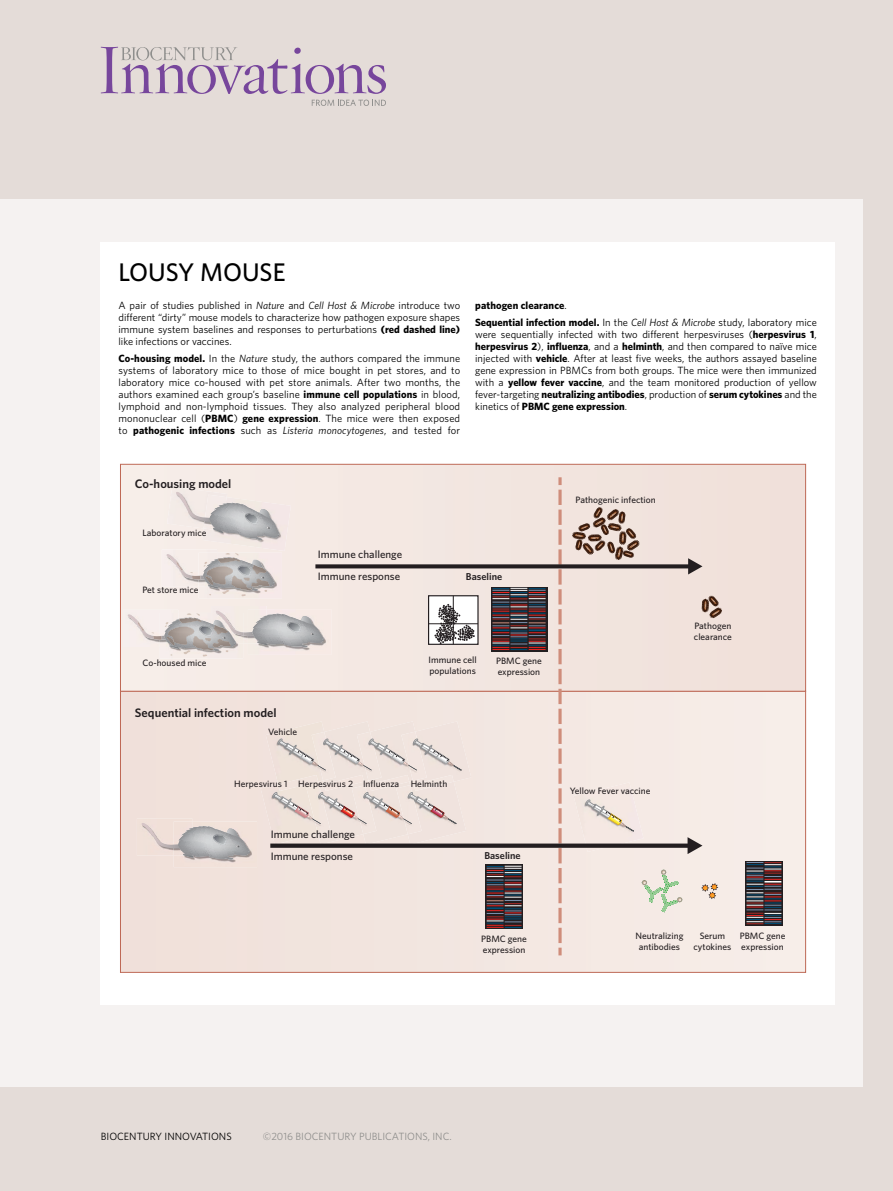
<style>
.page{position:relative;width:893px;height:1191px;background:#e4dcd8}
.page>*{position:absolute;margin:0;border:0;box-sizing:border-box;transform-origin:0 0}
.title-sidebar-chart{font:500 25.5px "Whitney";color:#000}
.t1{font:600 12.3px "Whitney";color:#231e20}
.t2{font:500 10.8px/22px "Whitney";color:#231e20}
.chart_body_text{font:10.5px/12px "Whitney";color:#000;text-align:justify}
.t3{font:10.5px "Whitney";color:#8f8f8d}
.chart_body_text-2{font:700 10.5px "Whitney";letter-spacing:.01em;color:#000}
.t4{font:600 10.05px "Whitney";color:#231e20}
.t5{font:500 9.3px/11.1px "Whitney";color:#231e20}
.s1{font-style:italic}
.s2{font-weight:700}
.s3{font-weight:400}
</style>
<div class="page">
<div style="left:0;top:199px;width:863px;height:887px;background:#f5f2f1"></div>
<svg style="left:101px;top:47px;width:285px;height:47px"></svg>
<svg style="left:312px;top:100px;width:74px;height:6px"></svg>
<div style="left:101px;top:452px;width:734px;height:553px;background:#fff"></div>
<div style="left:100px;top:242px;width:735px;height:210px;background:#fff"></div>
<div style="left:122px;top:693px;width:682px;height:277px;background:#f3e7e2"></div>
<div style="left:122px;top:466px;width:682px;height:223px;background:#f2e6e0"></div>
<div style="left:120px;top:464px;width:686px;height:227px;border:1px solid #be6956"></div>
<svg style="left:558px;top:477px;width:4px;height:478px;background:#dcaea1"></svg>
<img style="left:266px;top:609px;width:65px;height:46px">
<img style="left:277px;top:614px;width:47px;height:32px">
<img style="left:211px;top:606px;width:55px;height:4px">
<img style="left:248px;top:609px;width:18px;height:1px">
<svg style="left:288px;top:616px;width:26px;height:19px"></svg>
<img style="left:174px;top:821px;width:83px;height:46px">
<img style="left:203px;top:826px;width:47px;height:32px">
<img style="left:137px;top:818px;width:55px;height:37px">
<img style="left:174px;top:821px;width:18px;height:2px">
<img style="left:212px;top:834px;width:2px;height:10px">
<svg style="left:141px;top:823px;width:62px;height:35px;background:#d6cbc8"></svg>
<svg style="left:214px;top:828px;width:26px;height:19px"></svg>
<div style="left:202px;top:497px;width:89px;height:54px;background:#f4eae6"></div>
<img style="left:226px;top:503px;width:54px;height:34px">
<img style="left:167px;top:486px;width:60px;height:42px">
<img style="left:204px;top:522px;width:23px;height:8px">
<img style="left:210px;top:522px;width:13px;height:2px">
<svg style="left:175px;top:492px;width:58px;height:30px;background:#ded8d6"></svg>
<svg style="left:213px;top:528px;width:10px;height:5px"></svg>
<svg style="left:246px;top:509px;width:25px;height:20px"></svg>
<img style="left:199px;top:552px;width:83px;height:46px">
<img style="left:267px;top:557px;width:8px;height:32px">
<img style="left:162px;top:549px;width:55px;height:38px">
<img style="left:199px;top:552px;width:18px;height:1px">
<img style="left:267px;top:578px;width:3px;height:9px">
<svg style="left:168px;top:553px;width:99px;height:43px;background:#d1cac7"></svg>
<img style="left:160px;top:656px;width:83px;height:2px">
<img style="left:123px;top:610px;width:4px;height:37px">
<svg style="left:127px;top:610px;width:150px;height:46px;background:#d5cfcc"></svg>
<svg style="left:702px;top:596px;width:20px;height:22px"></svg>
<svg style="left:572px;top:507px;width:67px;height:52px;background:#b8a399"></svg>
<div style="left:261px;top:781px;width:102px;height:63px;background:#efe3dd"></div>
<img style="left:306px;top:785px;width:25px;height:49px">
<img style="left:363px;top:784px;width:45px;height:59px">
<img style="left:352px;top:785px;width:24px;height:49px">
<img style="left:408px;top:784px;width:58px;height:59px">
<img style="left:396px;top:785px;width:26px;height:49px">
<svg style="left:271px;top:791px;width:189px;height:34px;background:#e2d3ce"></svg>
<div style="left:266px;top:721px;width:102px;height:63px;background:#efe3dd"></div>
<img style="left:278px;top:775px;width:40px;height:16px">
<img style="left:324px;top:775px;width:40px;height:16px">
<img style="left:312px;top:732px;width:24px;height:48px">
<img style="left:368px;top:721px;width:45px;height:63px">
<img style="left:369px;top:775px;width:40px;height:16px">
<img style="left:357px;top:732px;width:25px;height:48px">
<img style="left:413px;top:721px;width:58px;height:63px">
<img style="left:414px;top:775px;width:40px;height:16px">
<img style="left:401px;top:731px;width:26px;height:50px">
<svg style="left:276px;top:738px;width:189px;height:34px;background:#e1d7d2"></svg>
<div style="left:574px;top:782px;width:69px;height:70px;background:#f5e8e3"></div>
<svg style="left:584px;top:799px;width:53px;height:34px;background:#e8dcd3"></svg>
<svg style="left:745px;top:860px;width:38px;height:65px"></svg>
<svg style="left:746px;top:862px;width:35px;height:62px;background:#51454d"></svg>
<svg style="left:485px;top:864px;width:38px;height:65px"></svg>
<svg style="left:487px;top:866px;width:34px;height:62px;background:#503e46"></svg>
<svg style="left:491px;top:586px;width:56px;height:65px"></svg>
<svg style="left:492px;top:588px;width:54px;height:62px;background:#503b42"></svg>
<svg style="left:701px;top:883px;width:17px;height:16px"></svg>
<svg style="left:642px;top:869px;width:41px;height:44px;background:#dee1d1"></svg>
<div style="left:429px;top:596px;width:49px;height:48px;background:#fff"></div>
<div style="left:428px;top:595px;width:51px;height:50px;border:1px solid #231e20"></div>
<hr style="left:429px;top:623px;width:49px;height:1px;background:#231e20">
<hr style="left:453px;top:596px;width:1px;height:48px;background:#231e20">
<svg style="left:434px;top:604px;width:41px;height:40px"></svg>
<svg style="left:315px;top:564px;width:373px;height:4px"></svg>
<svg style="left:688px;top:558px;width:14px;height:16px"></svg>
<div style="left:270px;top:843px;width:420px;height:5px;background:#231e20"></div>
<svg style="left:688px;top:837px;width:14px;height:17px"></svg>
<p class="title-sidebar-chart" style="left:118px;top:255px;width:169px">LOUSY MOUSE</p>
<p class="chart_body_text" style="left:118px;top:299px;width:343px">A pair of studies published in <span class="s1">Nature</span> and <span class="s1">Cell Host &amp; Microbe</span> introduce two different “dirty” mouse models to characterize how pathogen exposure shapes immune system baselines and responses to perturbations <span class="s2">(red dashed line) </span>like infections or vaccines.</p>
<p class="chart_body_text" style="left:118px;top:352px;width:343px"><span class="s2">Co-housing model.</span> In the <span class="s1">Nature</span> study, the authors compared the immune systems of laboratory mice to those of mice bought in pet stores, and to laboratory mice co-housed with pet store animals. After two months, the authors examined each group’s baseline <span class="s2">immune cell populations</span> in blood, lymphoid and non-lymphoid tissues. They also analyzed peripheral blood mononuclear cell (<span class="s2">PBMC</span>) <span class="s2">gene expression</span>. The mice were then exposed to <span class="s2">pathogenic infections</span> such as <span class="s1">Listeria monocytogenes</span>, and tested for</p>
<p class="chart_body_text-2" style="left:475px;top:299px;width:93px">pathogen clearance<span class="s3">.</span></p>
<p class="chart_body_text" style="left:475px;top:316px;width:343px"><span class="s2">Sequential infection model.</span> In the <span class="s1">Cell Host &amp; Microbe</span> study, laboratory mice were sequentially infected with two different herpesviruses (<span class="s2">herpesvirus 1</span>, <span class="s2">herpesvirus 2</span>), <span class="s2">influenza</span>, and a <span class="s2">helminth</span>, and then compared to naïve mice injected with <span class="s2">vehicle</span>. After at least five weeks, the authors assayed baseline gene expression in PBMCs from both groups. The mice were then immunized with a <span class="s2">yellow fever vaccine</span>, and the team monitored production of yellow fever-targeting <span class="s2">neutralizing antibodies</span>, production of <span class="s2">serum cytokines</span> and the kinetics of <span class="s2">PBMC gene expression</span>.</p>
<p class="t1" style="left:135px;top:475px;width:98px">Co-housing model</p>
<p class="t5" style="left:143px;top:527px;width:66px">Laboratory mice</p>
<p class="t5" style="left:576px;top:494px;width:82px">Pathogenic infection</p>
<p class="t5" style="left:143px;top:584px;width:57px">Pet store mice</p>
<p class="t2" style="left:318px;top:543px;width:86px">Immune challenge<br>Immune response</p>
<p class="t5" style="left:143px;top:657px;width:65px">Co-housed mice</p>
<p class="t1" style="left:135px;top:705px;width:143px">Sequential infection model</p>
<p class="t5" style="left:268px;top:725px;width:31px">Vehicle</p>
<p class="t4" style="left:466px;top:570px;width:38px">Baseline</p>
<p class="t5" style="left:429px;top:654px;width:50px">Immune cell populations</p>
<p class="t5" style="left:496px;top:654px;width:47px">PBMC gene expression</p>
<p class="t5" style="left:234px;top:778px;width:55px">Herpesvirus 1</p>
<p class="t5" style="left:298px;top:778px;width:56px">Herpesvirus 2</p>
<p class="t5" style="left:363px;top:778px;width:86px">Influenza Helminth</p>
<p class="t2" style="left:271px;top:823px;width:86px">Immune challenge</p>
<p class="t2" style="left:271px;top:845px;width:84px">Immune response</p>
<p class="t4" style="left:484px;top:848px;width:38px">Baseline</p>
<p class="t5" style="left:481px;top:933px;width:47px">PBMC gene expression</p>
<p class="t5" style="left:694px;top:619px;width:39px">Pathogen clearance</p>
<p class="t5" style="left:570px;top:785px;width:82px">Yellow Fever vaccine</p>
<p class="t5" style="left:635px;top:929px;width:50px;text-align:center">Neutralizing antibodies</p>
<p class="t5" style="left:694px;top:929px;width:39px;text-align:center">Serum cytokines</p>
<p class="t5" style="left:740px;top:930px;width:47px">PBMC gene expression</p>
<p class="chart_body_text" style="left:101px;top:1130px;width:132px">BIOCENTURY INNOVATIONS</p>
<p class="t3" style="left:263px;top:1129px;width:190px">©2016 BIOCENTURY PUBLICATIONS, INC.</p>
</div>
